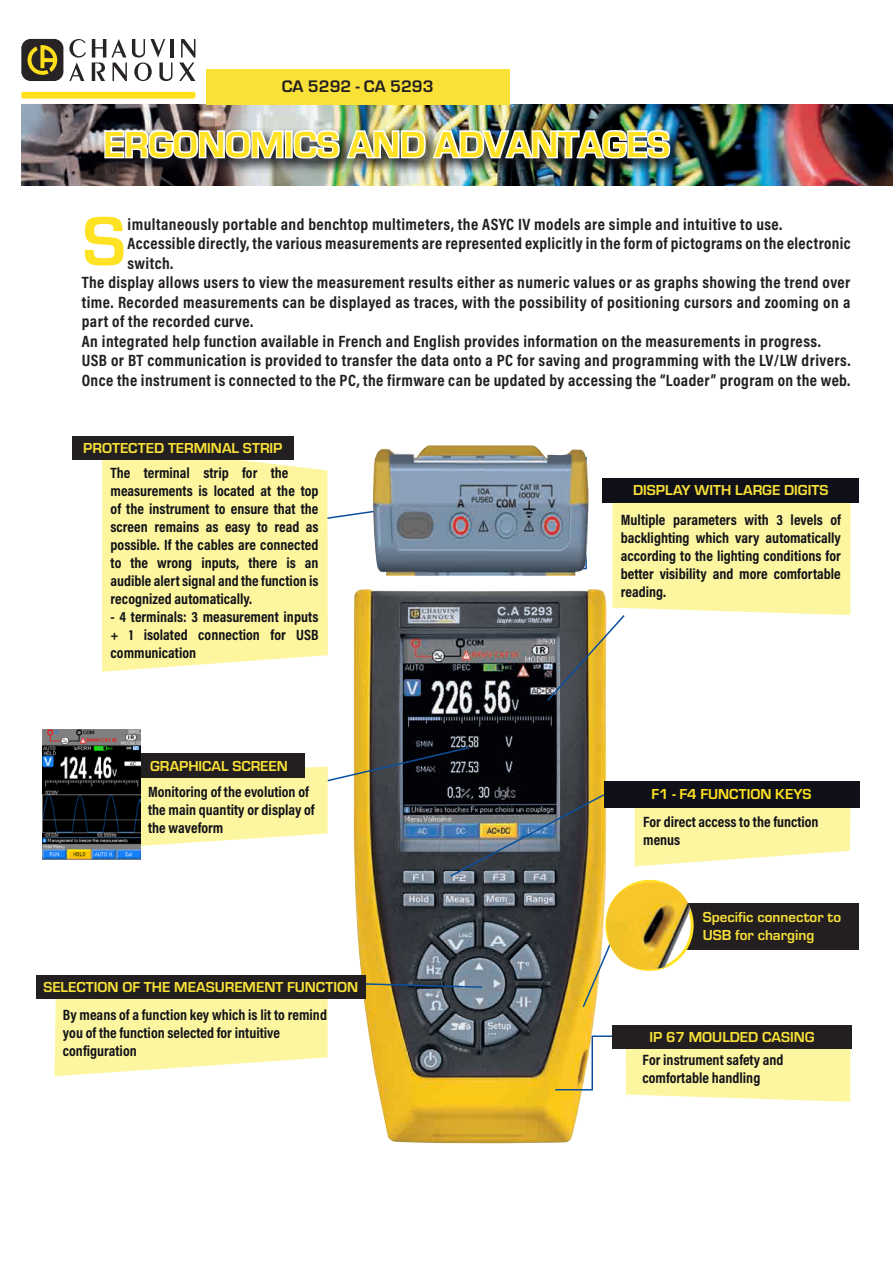
<style>
.page{position:relative;width:893px;height:1263px;background:#fff}
.page>*{position:absolute;margin:0;border:0;box-sizing:border-box;transform-origin:0 0}
.Texte_tableaux{font:700 72px "Eurostile";color:#ffe224}
.t1{font:700 37.5px "Eurostile";color:#ffe224}
.t2{font:700 17.4px "Eurostile";color:#231f20}
.Texte_courant{font:700 16.5px/19.5px "Acumin Pro Cond";letter-spacing:.025em;color:#231f20}
.Texte_encarts_jaunes{font:700 15px/18px "Acumin Pro Cond";color:#101118}
.Titres_encarts_bleus{font:700 15px/18px "Eurostile";color:#f9e138}
.Titres_encarts_bleus-2{font:700 15px "Eurostile";color:#ffe224}
</style>
<div class="page">
<svg style="left:328px;top:511px;width:43px;height:8px"></svg>
<img style="left:21px;top:105px;width:872px;height:81px">
<div style="left:206px;top:69px;width:304px;height:36px;background:#f9e138"></div>
<img style="left:101px;top:127px;width:585px;height:48px">
<svg style="left:103px;top:128px;width:182px;height:33px"></svg>
<div style="left:285px;top:130px;width:8px;height:28px;border:3px solid #fff"></div>
<img style="left:291px;top:126px;width:381px;height:60px">
<img style="left:353px;top:589px;width:254px;height:555px">
<div style="left:102px;top:444px;width:226px;height:228px;background:#fdf69e"></div>
<svg style="left:635px;top:808px;width:216px;height:58px;background:#fdf7ac"></svg>
<svg style="left:54px;top:998px;width:274px;height:78px;background:#faf4a9"></svg>
<svg style="left:546px;top:503px;width:305px;height:199px"></svg>
<svg style="left:365px;top:982px;width:119px;height:7px"></svg>
<img style="left:371px;top:445px;width:220px;height:131px">
<div style="left:36px;top:975px;width:329px;height:23px;background:#231f20"></div>
<div style="left:602px;top:478px;width:257px;height:25px;background:#101118"></div>
<svg style="left:626px;top:1048px;width:224px;height:54px;background:#f9f2a4"></svg>
<hr style="left:555px;top:1089px;width:38px;height:1px;background:#0a509e">
<hr style="left:592px;top:1035px;width:30px;height:2px;background:#0a509e">
<hr style="left:591px;top:1036px;width:2px;height:54px;background:#0a509e">
<div style="left:612px;top:1025px;width:240px;height:23px;background:#231f20"></div>
<div style="left:72px;top:436px;width:221px;height:24px;background:#231f20"></div>
<div style="left:604px;top:781px;width:255px;height:27px;background:#101118"></div>
<div style="left:21px;top:39px;width:42px;height:42px;background:#282426;border-radius:9px"></div>
<svg style="left:28px;top:45px;width:29px;height:30px"></svg>
<hr style="left:171px;top:39px;width:3px;height:19px;background:#282426">
<svg style="left:69px;top:39px;width:17px;height:42px"></svg>
<svg style="left:92px;top:39px;width:80px;height:42px"></svg>
<svg style="left:179px;top:39px;width:16px;height:42px"></svg>
<div style="left:21px;top:92px;width:174px;height:7px;background:#ffdf1b;border-radius:2px"></div>
<svg style="left:581px;top:935px;width:26px;height:74px"></svg>
<div style="left:679px;top:903px;width:180px;height:46px;background:#231f20"></div>
<img style="left:604px;top:882px;width:87px;height:90px">
<svg style="left:54px;top:746px;width:552px;height:132px"></svg>
<div style="left:119px;top:754px;width:185px;height:24px;background:#231f20"></div>
<img style="left:43px;top:729px;width:97px;height:130px">
<p class="t2" style="left:282px;top:74px;width:153px">CA 5292 - CA 5293</p>
<p class="t1" style="left:104px;top:117px;width:568px">ERGONOMICS AND ADVANTAGES</p>
<p class="Texte_tableaux" style="left:83px;top:190px;width:45px">S</p>
<p class="Texte_courant" style="left:128px;top:214px;width:656px">imultaneously portable and benchtop multimeters, the ASYC IV models are simple and intuitive to use.</p>
<p class="Texte_courant" style="left:128px;top:233px;width:725px">Accessible directly, the various measurements are represented explicitly in the form of pictograms on the electronic switch.</p>
<p class="Texte_courant" style="left:82px;top:272px;width:770px;text-align:justify">The display allows users to view the measurement results either as numeric values or as graphs showing the trend over time. Recorded measurements can be displayed as traces, with the possibility of positioning cursors and zooming on a part of the recorded curve.</p>
<p class="Texte_courant" style="left:82px;top:331px;width:741px">An integrated help function available in French and English provides information on the measurements in progress.</p>
<p class="Texte_courant" style="left:82px;top:350px;width:770px">USB or BT communication is provided to transfer the data onto a PC for saving and programming with the LV/LW drivers.<br>Once the instrument is connected to the PC, the firmware can be updated by accessing the “Loader” program on the web.</p>
<p class="Titres_encarts_bleus" style="left:83px;top:438px;width:201px">PROTECTED TERMINAL STRIP</p>
<p class="Texte_encarts_jaunes" style="left:111px;top:463px;width:210px">The terminal strip for the measurements is located at the top of the instrument to ensure that the screen remains as easy to read as possible. If the cables are connected to the wrong inputs, there is an audible alert signal and the function is recognized automatically.</p>
<p class="Texte_encarts_jaunes" style="left:111px;top:607px;width:209px;text-align:justify">- 4 terminals: 3 measurement inputs + 1 isolated connection for USB communication</p>
<p class="Titres_encarts_bleus" style="left:150px;top:756px;width:139px">GRAPHICAL SCREEN</p>
<p class="Texte_encarts_jaunes" style="left:148px;top:782px;width:168px">Monitoring of the evolution of the main quantity or display of the waveform</p>
<p class="Titres_encarts_bleus" style="left:43px;top:977px;width:316px">SELECTION OF THE MEASUREMENT FUNCTION</p>
<p class="Texte_encarts_jaunes" style="left:63px;top:1005px;width:265px">By means of a function key which is lit to remind you of the function selected for intuitive</p>
<p class="Texte_encarts_jaunes" style="left:63px;top:1041px;width:75px">configuration</p>
<p class="Titres_encarts_bleus" style="left:633px;top:480px;width:197px">DISPLAY WITH LARGE DIGITS</p>
<p class="Texte_encarts_jaunes" style="left:621px;top:510px;width:222px;text-align:justify">Multiple parameters with 3 levels of backlighting which vary automatically according to the lighting conditions for better visibility and more comfortable reading.</p>
<p class="Titres_encarts_bleus-2" style="left:651px;top:784px;width:162px">F1 - F4 FUNCTION KEYS</p>
<p class="Texte_encarts_jaunes" style="left:643px;top:812px;width:177px">For direct access to the function menus</p>
<p class="Titres_encarts_bleus" style="left:703px;top:907px;width:140px">Specific connector to<br>USB for charging</p>
<p class="Titres_encarts_bleus" style="left:650px;top:1027px;width:166px">IP 67 MOULDED CASING</p>
<p class="Texte_encarts_jaunes" style="left:643px;top:1050px;width:142px">For instrument safety and</p>
<p class="Texte_encarts_jaunes" style="left:643px;top:1068px;width:119px">comfortable handling</p>
</div>
